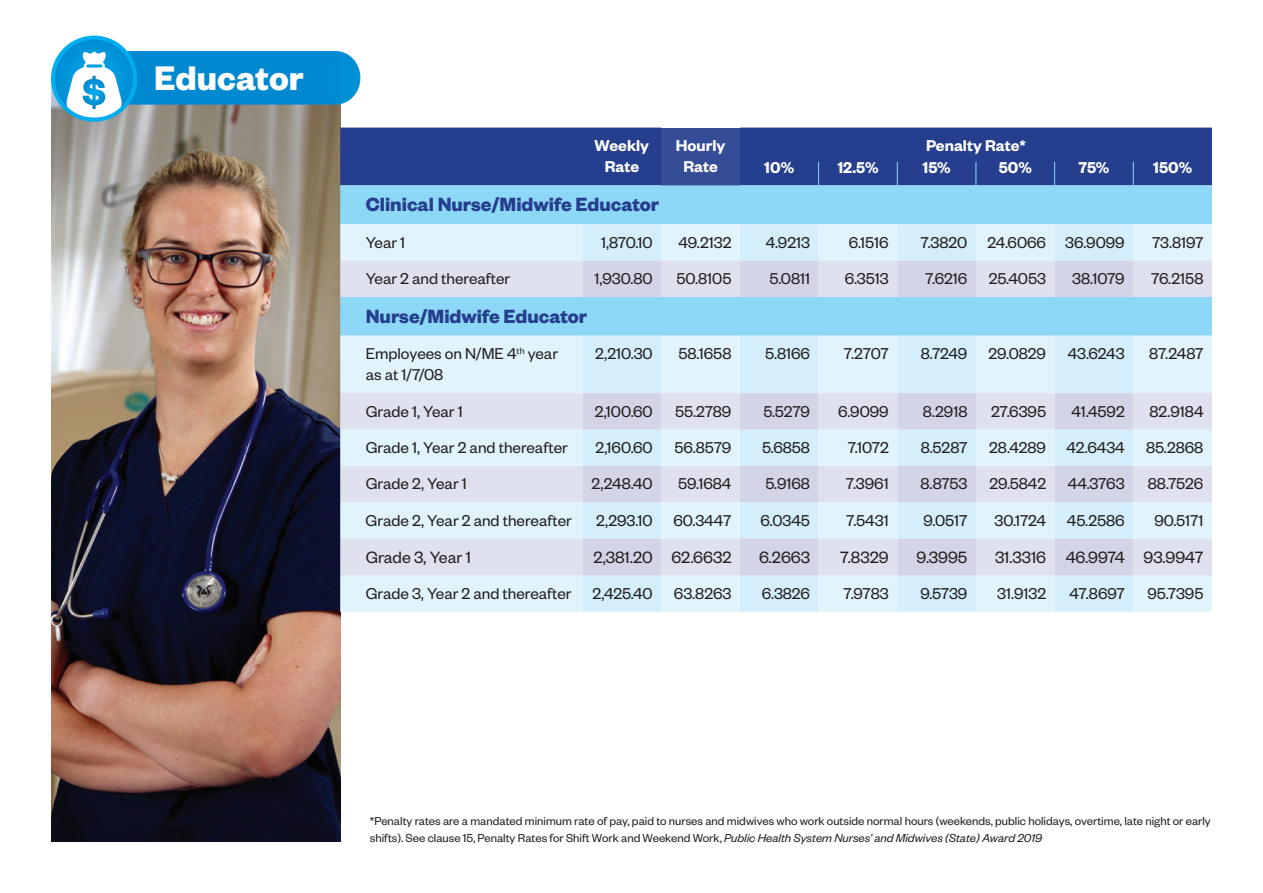
<style>
.page{position:relative;width:1263px;height:893px;background:#fff}
.page>*{position:absolute;margin:0;border:0;box-sizing:border-box;transform-origin:0 0}
.t1{font:700 40.5px "Founders Grotesk";color:#fff}
.t2{font:700 37.5px "Founders Grotesk";color:#fff}
.t3{font:700 21px "Founders Grotesk";color:#253f8e}
.t4{font:18px "Founders Grotesk";color:#231f20}
.t5{font:17.25px/21px "Founders Grotesk";color:#231f20}
.t6{font:600 17.25px/21px "Founders Grotesk";color:#fff;text-align:center}
.t7{font:12.75px/16.5px "Founders Grotesk";color:#231f20}
.s1{font-style:italic}
</style>
<div class="page">
<img style="left:51px;top:86px;width:289px;height:756px">
<div style="left:340px;top:128px;width:872px;height:57px;background:#253f8e"></div>
<div style="left:661px;top:128px;width:79px;height:57px;background:#354d96"></div>
<div style="left:340px;top:185px;width:872px;height:39px;background:#8dd7f7"></div>
<div style="left:340px;top:224px;width:872px;height:388px;background:#e1f4fc"></div>
<svg style="left:583px;top:224px;width:550px;height:388px;background:#d9f0fb"></svg>
<svg style="left:340px;top:261px;width:872px;height:314px;background:#d6e7f4"></svg>
<svg style="left:583px;top:261px;width:550px;height:314px;background:#d0e3f2"></svg>
<svg style="left:818px;top:162px;width:1px;height:23px"></svg>
<svg style="left:897px;top:162px;width:1px;height:23px"></svg>
<svg style="left:975px;top:162px;width:1px;height:23px"></svg>
<svg style="left:1054px;top:162px;width:1px;height:23px"></svg>
<svg style="left:1133px;top:162px;width:1px;height:23px"></svg>
<svg style="left:53px;top:38px;width:82px;height:82px"></svg>
<svg style="left:65px;top:50px;width:295px;height:68px;background:#399bcb"></svg>
<div style="left:82px;top:79px;width:24px;height:26px;background:#fff"></div>
<div style="left:51px;top:36px;width:86px;height:86px;border:4px solid #00aeef;border-radius:50%"></div>
<h1 class="t1" style="left:82px;top:66px;width:26px">$</h1>
<h2 class="t2" style="left:154px;top:54px;width:151px">Educator</h2>
<p class="t6" style="left:595px;top:134px;width:56px">Weekly<br>Rate</p>
<p class="t6" style="left:676px;top:134px;width:51px">Hourly<br>Rate</p>
<p class="t6" style="left:926px;top:134px;width:101px">Penalty Rate*</p>
<p class="t6" style="left:764px;top:156px;width:31px">10%</p>
<p class="t6" style="left:837px;top:156px;width:43px">12.5%</p>
<p class="t6" style="left:922px;top:156px;width:30px">15%</p>
<p class="t6" style="left:999px;top:156px;width:35px">50%</p>
<p class="t6" style="left:1078px;top:156px;width:32px">75%</p>
<p class="t6" style="left:1153px;top:156px;width:41px">150%</p>
<p class="t3" style="left:366px;top:191px;width:295px">Clinical Nurse/Midwife Educator</p>
<p class="t5" style="left:366px;top:231px;width:41px">Year 1</p>
<p class="t5" style="left:601px;top:231px;width:53px">1,870.10</p>
<p class="t5" style="left:678px;top:231px;width:55px">49.2132</p>
<p class="t5" style="left:766px;top:231px;width:46px">4.9213</p>
<p class="t5" style="left:849px;top:231px;width:41px">6.1516</p>
<p class="t5" style="left:920px;top:231px;width:206px">7.3820 24.6066 36.9099</p>
<p class="t5" style="left:1152px;top:231px;width:53px">73.8197</p>
<p class="t5" style="left:366px;top:267px;width:146px">Year 2 and thereafter</p>
<p class="t5" style="left:595px;top:267px;width:60px">1,930.80</p>
<p class="t5" style="left:676px;top:267px;width:57px">50.8105</p>
<p class="t5" style="left:769px;top:267px;width:42px">5.0811</p>
<p class="t5" style="left:845px;top:267px;width:45px">6.3513</p>
<p class="t5" style="left:925px;top:267px;width:122px">7.6216 25.4053</p>
<p class="t5" style="left:1072px;top:267px;width:54px">38.1079</p>
<p class="t5" style="left:1151px;top:267px;width:54px">76.2158</p>
<p class="t3" style="left:366px;top:303px;width:223px">Nurse/Midwife Educator</p>
<p class="t5" style="left:366px;top:342px;width:194px">Employees on N/ME 4<sup>th</sup> year as at 1/7/08</p>
<p class="t5" style="left:595px;top:342px;width:59px">2,210.30</p>
<p class="t5" style="left:678px;top:342px;width:54px">58.1658</p>
<p class="t5" style="left:765px;top:342px;width:46px">5.8166</p>
<p class="t5" style="left:844px;top:342px;width:46px">7.2707</p>
<p class="t5" style="left:921px;top:342px;width:127px">8.7249 29.0829</p>
<p class="t5" style="left:1068px;top:342px;width:59px">43.6243</p>
<p class="t5" style="left:1149px;top:342px;width:56px">87.2487</p>
<p class="t5" style="left:366px;top:400px;width:99px">Grade 1, Year 1</p>
<p class="t5" style="left:595px;top:400px;width:60px">2,100.60</p>
<p class="t5" style="left:675px;top:400px;width:58px">55.2789</p>
<p class="t5" style="left:763px;top:400px;width:48px">5.5279</p>
<p class="t5" style="left:838px;top:400px;width:52px">6.9099</p>
<p class="t5" style="left:923px;top:400px;width:46px">8.2918</p>
<p class="t5" style="left:991px;top:400px;width:57px">27.6395</p>
<p class="t5" style="left:1071px;top:400px;width:55px">41.4592</p>
<p class="t5" style="left:1149px;top:400px;width:55px">82.9184</p>
<p class="t5" style="left:366px;top:436px;width:204px">Grade 1, Year 2 and thereafter</p>
<p class="t5" style="left:595px;top:436px;width:59px">2,160.60</p>
<p class="t5" style="left:674px;top:436px;width:58px">56.8579</p>
<p class="t5" style="left:762px;top:436px;width:49px">5.6858</p>
<p class="t5" style="left:848px;top:436px;width:43px">7.1072</p>
<p class="t5" style="left:921px;top:436px;width:48px">8.5287</p>
<p class="t5" style="left:989px;top:436px;width:216px">28.4289 42.6434 85.2868</p>
<p class="t5" style="left:366px;top:473px;width:103px">Grade 2, Year 1</p>
<p class="t5" style="left:591px;top:473px;width:63px">2,248.40</p>
<p class="t5" style="left:678px;top:473px;width:55px">59.1684</p>
<p class="t5" style="left:765px;top:473px;width:46px">5.9168</p>
<p class="t5" style="left:846px;top:473px;width:44px">7.3961</p>
<p class="t5" style="left:920px;top:473px;width:48px">8.8753</p>
<p class="t5" style="left:989px;top:473px;width:58px">29.5842</p>
<p class="t5" style="left:1068px;top:473px;width:58px">44.3763</p>
<p class="t5" style="left:1148px;top:473px;width:57px">88.7526</p>
<p class="t5" style="left:366px;top:509px;width:208px">Grade 2, Year 2 and thereafter</p>
<p class="t5" style="left:596px;top:509px;width:137px">2,293.10 60.3447</p>
<p class="t5" style="left:761px;top:509px;width:51px">6.0345</p>
<p class="t5" style="left:846px;top:509px;width:44px">7.5431</p>
<p class="t5" style="left:923px;top:509px;width:45px">9.0517</p>
<p class="t5" style="left:994px;top:509px;width:132px">30.1724 45.2586</p>
<p class="t5" style="left:1154px;top:509px;width:50px">90.5171</p>
<p class="t4" style="left:366px;top:546px;width:107px">Grade 3, Year 1</p>
<p class="t4" style="left:593px;top:546px;width:140px">2,381.20 62.6632</p>
<p class="t4" style="left:759px;top:546px;width:53px">6.2663</p>
<p class="t4" style="left:840px;top:546px;width:50px">7.8329</p>
<p class="t4" style="left:916px;top:546px;width:52px">9.3995</p>
<p class="t4" style="left:995px;top:546px;width:210px">31.3316 46.9974 93.9947</p>
<p class="t5" style="left:366px;top:582px;width:367px">Grade 3, Year 2 and thereafter 2,425.40 63.8263</p>
<p class="t5" style="left:762px;top:582px;width:50px">6.3826</p>
<p class="t5" style="left:843px;top:582px;width:47px">7.9783</p>
<p class="t5" style="left:920px;top:582px;width:48px">9.5739</p>
<p class="t5" style="left:997px;top:582px;width:50px">31.9132</p>
<p class="t5" style="left:1069px;top:582px;width:57px">47.8697</p>
<p class="t5" style="left:1147px;top:582px;width:57px">95.7395</p>
<p class="t7" style="left:370px;top:812px;width:842px">*Penalty rates are a mandated minimum rate of pay, paid to nurses and midwives who work outside normal hours (weekends, public holidays, overtime, late night or early shifts). See clause 15, Penalty Rates for Shift Work and Weekend Work, <span class="s1">Public Health System Nurses’ and Midwives (State) Award 2019</span></p>
</div>
